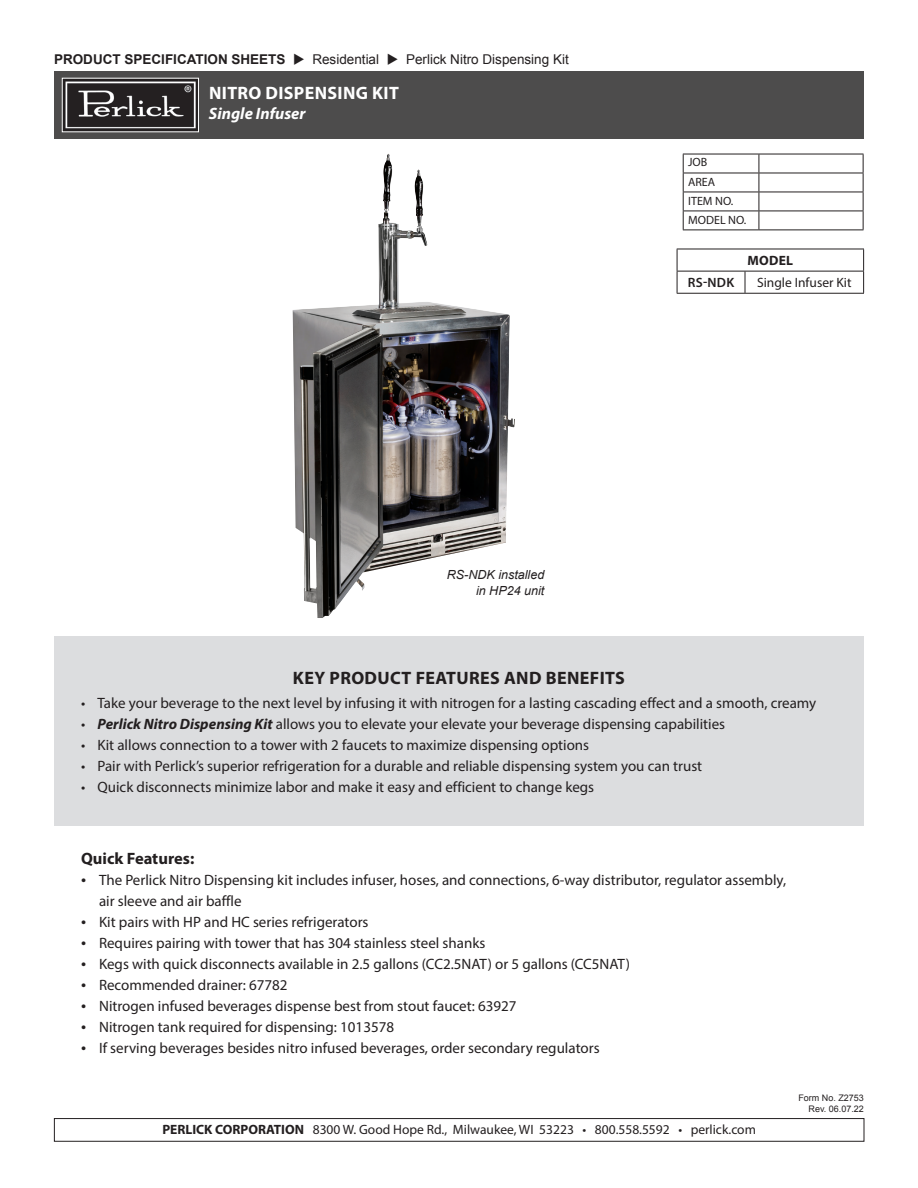
<style>
.page{position:relative;width:918px;height:1188px;background:#fff}
.page>*{position:absolute;margin:0;border:0;box-sizing:border-box;transform-origin:0 0}
.t1{font:700 18px "Myriad Pro";letter-spacing:.02em;color:#231f20}
.t2{font:700 18px "Myriad Pro";letter-spacing:.02em;color:#fff}
.t3{font:700 16.5px "Myriad Pro";color:#231f20}
.t4{font:italic 700 16.5px "Myriad Pro";color:#fff}
.t5{font:15px/21px "Myriad Pro";color:#231f20}
.t6{font:13.5px "Myriad Pro";color:#231f20}
.t7{font:13.5px "Arial";color:#231f20}
.t8{font:600 13.5px "Myriad Pro";color:#231f20}
.t9{font:700 13.5px "Myriad Pro";letter-spacing:.02em;color:#231f20}
.t10{font:italic 12.6px/15px "Arial";color:#231f20;text-align:right}
.t11{font:12px "Myriad Pro";color:#231f20}
.t12{font:9px "Arial";color:#231f20}
.s1{font-weight:700}
.s2{font-weight:700;font-style:italic}
.s3{font-size:18px}
</style>
<div class="page">
<div style="left:54px;top:636px;width:810px;height:190px;background:#dcdddf"></div>
<hr style="left:683px;top:154px;width:76px;height:1px;background:#231f20">
<hr style="left:759px;top:154px;width:105px;height:1px;background:#231f20">
<hr style="left:683px;top:173px;width:76px;height:1px;background:#231f20">
<hr style="left:759px;top:173px;width:105px;height:1px;background:#231f20">
<hr style="left:683px;top:192px;width:76px;height:1px;background:#231f20">
<hr style="left:759px;top:192px;width:105px;height:1px;background:#231f20">
<hr style="left:683px;top:211px;width:76px;height:1px;background:#231f20">
<svg style="left:683px;top:154px;width:1px;height:76px"></svg>
<hr style="left:759px;top:211px;width:105px;height:1px;background:#231f20">
<svg style="left:759px;top:154px;width:1px;height:76px"></svg>
<svg style="left:863px;top:154px;width:1px;height:76px"></svg>
<hr style="left:683px;top:230px;width:76px;height:1px;background:#231f20">
<hr style="left:759px;top:230px;width:105px;height:1px;background:#231f20">
<hr style="left:677px;top:249px;width:68px;height:1px;background:#231f20">
<hr style="left:745px;top:249px;width:119px;height:1px;background:#231f20">
<hr style="left:677px;top:271px;width:68px;height:1px;background:#231f20">
<svg style="left:677px;top:249px;width:1px;height:44px"></svg>
<hr style="left:745px;top:271px;width:119px;height:1px;background:#231f20">
<svg style="left:745px;top:271px;width:1px;height:22px"></svg>
<svg style="left:863px;top:249px;width:1px;height:44px"></svg>
<hr style="left:677px;top:293px;width:68px;height:1px;background:#231f20">
<hr style="left:745px;top:293px;width:119px;height:1px;background:#231f20">
<img style="left:293px;top:154px;width:222px;height:464px">
<div style="left:54px;top:71px;width:810px;height:68px;background:#4d4c4c"></div>
<img style="left:64px;top:80px;width:133px;height:50px">
<div style="left:54px;top:1118px;width:810px;height:24px;border:1px solid #231f20"></div>
<p class="t7" style="left:54px;top:51px;width:516px"><span class="s1">PRODUCT SPECIFICATION SHEETS</span> ◆ Residential ◆ Perlick Nitro Dispensing Kit</p>
<p class="t2" style="left:209px;top:81px;width:191px">NITRO DISPENSING KIT</p>
<p class="t4" style="left:209px;top:103px;width:98px">Single Infuser</p>
<p class="t10" style="left:447px;top:568px;width:99px">RS-NDK installed in HP24 unit</p>
<p class="t11" style="left:688px;top:154px;width:21px">JOB</p>
<p class="t11" style="left:688px;top:174px;width:29px">AREA</p>
<p class="t11" style="left:688px;top:193px;width:47px">ITEM NO.</p>
<p class="t11" style="left:688px;top:212px;width:60px">MODEL NO.</p>
<p class="t9" style="left:748px;top:252px;width:47px">MODEL</p>
<p class="t8" style="left:688px;top:274px;width:48px">RS-NDK</p>
<p class="t6" style="left:757px;top:274px;width:96px">Single Infuser Kit</p>
<p class="t1" style="left:293px;top:667px;width:334px">KEY PRODUCT FEATURES AND BENEFITS</p>
<p class="t5" style="left:81px;top:692px;width:737px">• Take your beverage to the next level by infusing it with nitrogen for a lasting cascading effect and a smooth, creamy</p>
<p class="t5" style="left:81px;top:713px;width:646px">• <span class="s2">Perlick Nitro Dispensing Kit</span> allows you to elevate your elevate your beverage dispensing capabilities</p>
<p class="t5" style="left:81px;top:734px;width:510px">• Kit allows connection to a tower with 2 faucets to maximize dispensing options</p>
<p class="t5" style="left:81px;top:755px;width:623px">• Pair with Perlick’s superior refrigeration for a durable and reliable dispensing system you can trust</p>
<p class="t5" style="left:81px;top:776px;width:515px">• Quick disconnects minimize labor and make it easy and efficient to change kegs</p>
<p class="t3" style="left:81px;top:848px;width:115px">Quick Features:</p>
<p class="t5" style="left:99px;top:870px;width:689px;text-indent:-18px"><span class="s3">•</span> The Perlick Nitro Dispensing kit includes infuser, hoses, and connections, 6-way distributor, regulator assembly, air sleeve and air baffle</p>
<p class="t5" style="left:81px;top:912px;width:289px"><span class="s3">•</span> Kit pairs with HP and HC series refrigerators</p>
<p class="t5" style="left:81px;top:933px;width:406px"><span class="s3">•</span> Requires pairing with tower that has 304 stainless steel shanks</p>
<p class="t5" style="left:81px;top:954px;width:551px"><span class="s3">•</span> Kegs with quick disconnects available in 2.5 gallons (CC2.5NAT) or 5 gallons (CC5NAT)</p>
<p class="t5" style="left:81px;top:975px;width:208px"><span class="s3">•</span> Recommended drainer: 67782</p>
<p class="t5" style="left:81px;top:996px;width:437px"><span class="s3">•</span> Nitrogen infused beverages dispense best from stout faucet: 63927</p>
<p class="t5" style="left:81px;top:1017px;width:315px"><span class="s3">•</span> Nitrogen tank required for dispensing: 1013578</p>
<p class="t5" style="left:81px;top:1038px;width:520px"><span class="s3">•</span> If serving beverages besides nitro infused beverages, order secondary regulators</p>
<p class="t6" style="left:162px;top:1121px;width:595px"><span class="s1">PERLICK CORPORATION</span> 8300 W. Good Hope Rd., Milwaukee, WI 53223 • 800.558.5592 • perlick.com</p>
<p class="t12" style="left:798px;top:1092px;width:67px">Form No. Z2753</p>
<p class="t12" style="left:809px;top:1103px;width:57px">Rev. 06.07.22</p>
</div>
